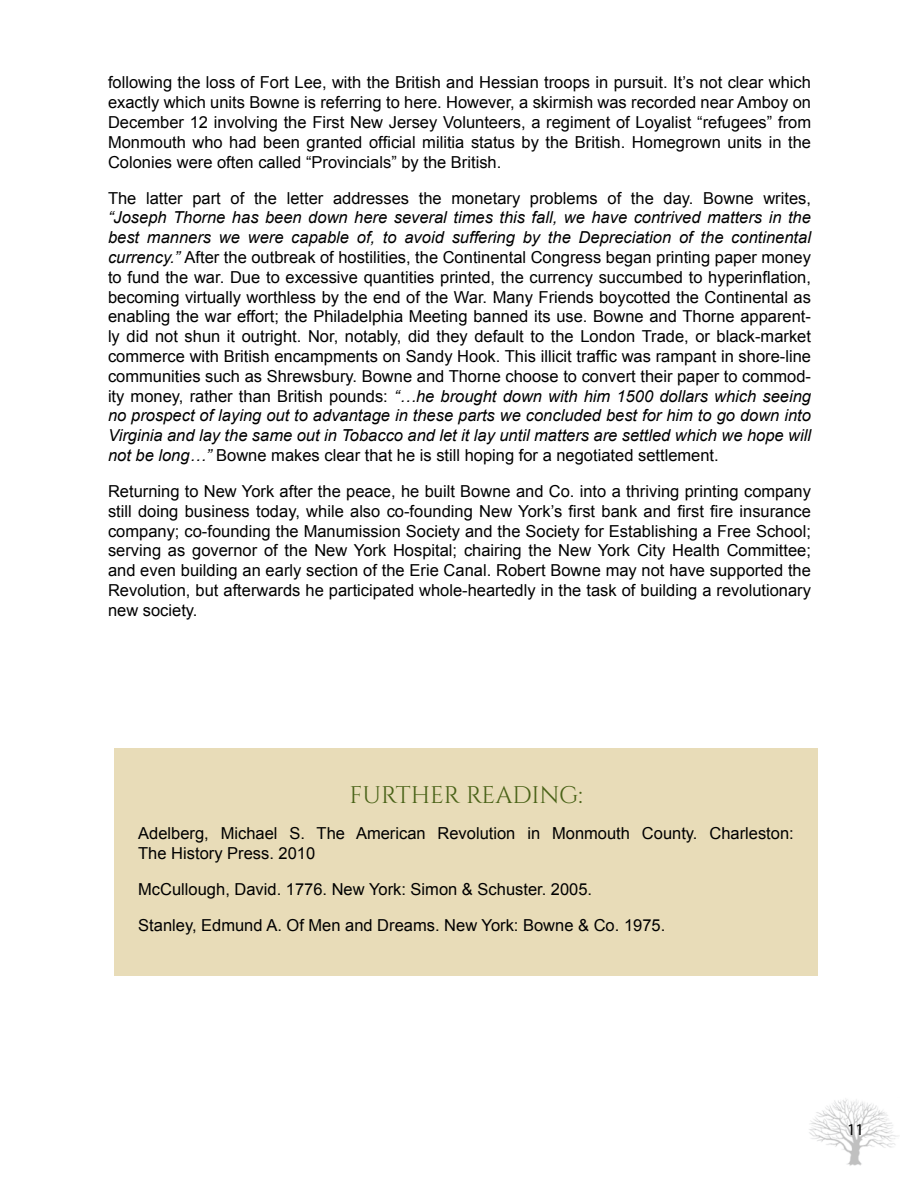
<style>
.page{position:relative;width:918px;height:1188px;background:#fff}
.page>*{position:absolute;margin:0;border:0;box-sizing:border-box;transform-origin:0 0}
.t1{font:24px "Cinzel";letter-spacing:-.005em;color:#496217}
.t2{font:16.5px/19.8px "Arial";color:#000;text-align:justify}
.t3{font:16.5px "Myriad Pro";color:#000}
.s1{font-style:italic}
</style>
<div class="page">
<div style="left:114px;top:748px;width:704px;height:228px;background:#e8dcb8"></div>
<img style="left:809px;top:1098px;width:90px;height:68px">
<p class="t2" style="left:108px;top:73px;width:705px">following the loss of Fort Lee, with the British and Hessian troops in pursuit. It’s not clear which exactly which units Bowne is referring to here. However, a skirmish was recorded near Amboy on December 12 involving the First New Jersey Volunteers, a regiment of Loyalist “refugees” from Monmouth who had been granted official militia status by the British. Homegrown units in the Colonies were often called “Provincials” by the British.</p>
<p class="t2" style="left:108px;top:188px;width:705px">The latter part of the letter addresses the monetary problems of the day. Bowne writes,</p>
<p class="t2" style="left:108px;top:208px;width:705px"><span class="s1">“Joseph Thorne has been down here several times this fall, we have contrived matters in the best manners we were capable of, to avoid suffering by the Depreciation of the continental currency.”</span> After the outbreak of hostilities, the Continental Congress began printing paper money to fund the war. Due to excessive quantities printed, the currency succumbed to hyperinflation, becoming virtually worthless by the end of the War. Many Friends boycotted the Continental as enabling the war effort; the Philadelphia Meeting banned its use. Bowne and Thorne apparent&shy;ly did not shun it outright. Nor, notably, did they default to the London Trade, or black-market commerce with British encampments on Sandy Hook. This illicit traffic was rampant in shore-line communities such as Shrewsbury. Bowne and Thorne choose to convert their paper to commod&shy;ity money, rather than British pounds: <span class="s1">“…he brought down with him 1500 dollars which seeing no prospect of laying out to advantage in these parts we concluded best for him to go down into Virginia and lay the same out in Tobacco and let it lay until matters are settled which we hope will not be long…”</span> Bowne makes clear that he is still hoping for a negotiated settlement.</p>
<p class="t2" style="left:108px;top:481px;width:705px">Returning to New York after the peace, he built Bowne and Co. into a thriving printing company still doing business today, while also co-founding New York’s first bank and first fire insurance company; co-founding the Manumission Society and the Society for Establishing a Free School; serving as governor of the New York Hospital; chairing the New York City Health Committee; and even building an early section of the Erie Canal. Robert Bowne may not have supported the Revolution, but afterwards he participated whole-heartedly in the task of building a revolutionary new society.</p>
<h1 class="t1" style="left:350px;top:781px;width:235px">FURTHER READING:</h1>
<p class="t2" style="left:138px;top:824px;width:657px">Adelberg, Michael S. The American Revolution in Monmouth County. Charleston:<br>The History Press. 2010</p>
<p class="t2" style="left:138px;top:871px;width:529px;line-height:36px">McCullough, David. 1776. New York: Simon &amp; Schuster. 2005.<br>Stanley, Edmund A. Of Men and Dreams. New York: Bowne &amp; Co. 1975.</p>
<p class="t3" style="left:847px;top:1119px;width:18px">11</p>
</div>
